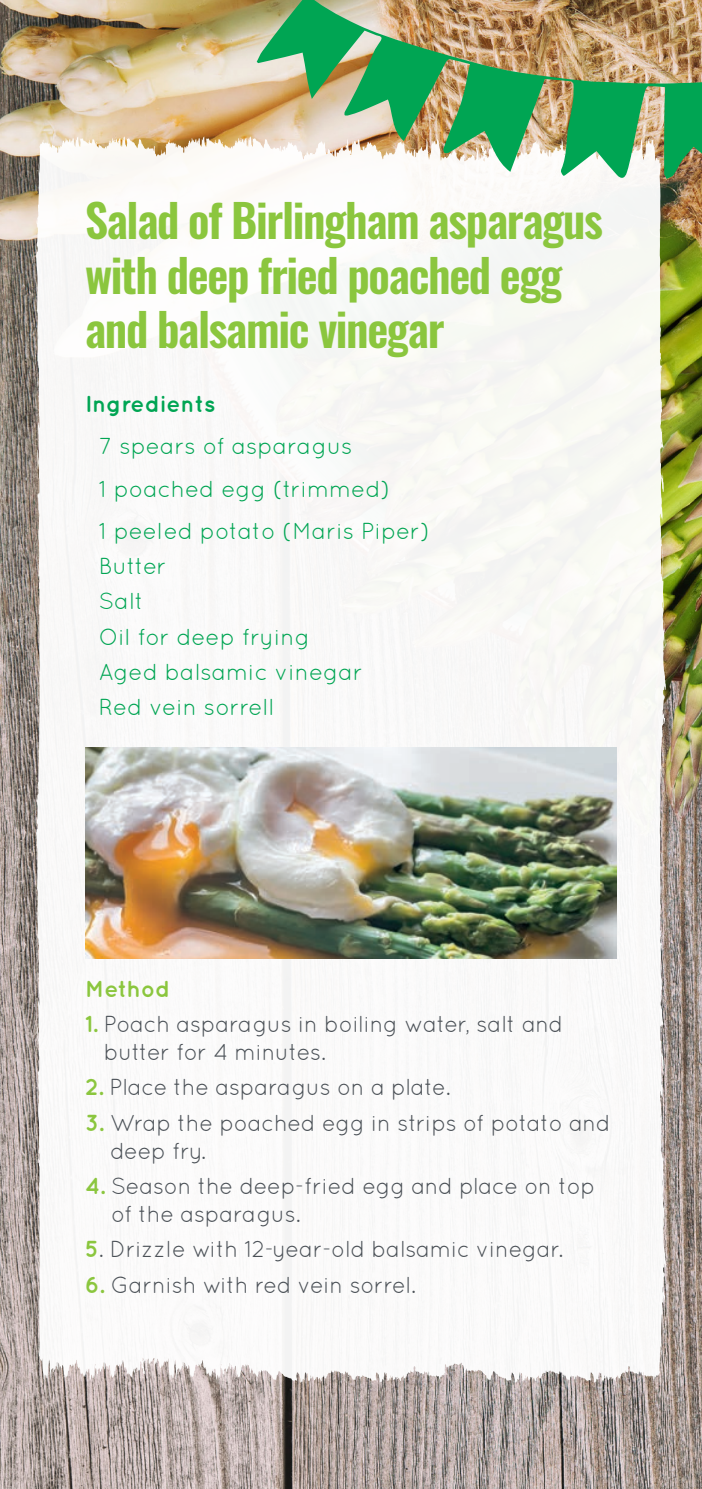
<style>
.page{position:relative;width:702px;height:1489px;background:#fff}
.page>*{position:absolute;margin:0;border:0;box-sizing:border-box;transform-origin:0 0}
.MONTH{font:600 45.5px/54.8px "Oswald";letter-spacing:-.03em;color:#8bc63e}
.Paragraph_grey{font:23px/28px "Quicksand";letter-spacing:-.01em;color:#4b5157}
.MONTH-2{font:23px "Quicksand";color:#00a553}
.MONTH-3{font:700 23px "Quicksand";color:#00a553}
.t1{font:700 23px "Quicksand";color:#8bc63e}
.s1{font-weight:700;color:#8bc63e}
</style>
<div class="page">
<img style="left:0;top:0;width:702px;height:1488px">
<svg style="left:36px;top:803px;width:182px;height:577px"></svg>
<svg style="left:218px;top:805px;width:448px;height:577px"></svg>
<svg style="left:36px;top:136px;width:221px;height:667px"></svg>
<div style="left:218px;top:138px;width:448px;height:667px;background:#f9f9f6"></div>
<img style="left:85px;top:747px;width:532px;height:211px">
<img style="left:257px;top:0;width:445px;height:180px">
<p class="MONTH" style="left:85px;top:196px;width:519px">Salad of Birlingham asparagus with deep fried poached egg and balsamic vinegar</p>
<p class="MONTH-3" style="left:85px;top:390px;width:132px">Ingredients</p>
<p class="MONTH-2" style="left:99px;top:433px;width:255px">7 spears of asparagus</p>
<p class="MONTH-2" style="left:99px;top:475px;width:293px">1 poached egg (trimmed)</p>
<p class="MONTH-2" style="left:99px;top:517px;width:332px">1 peeled potato (Maris Piper)</p>
<p class="MONTH-2" style="left:99px;top:553px;width:69px">Butter</p>
<p class="MONTH-2" style="left:99px;top:588px;width:47px">Salt</p>
<p class="MONTH-2" style="left:99px;top:623px;width:212px">Oil for deep frying</p>
<p class="MONTH-2" style="left:99px;top:658px;width:265px">Aged balsamic vinegar</p>
<p class="MONTH-2" style="left:99px;top:693px;width:177px">Red vein sorrell</p>
<p class="t1" style="left:85px;top:974px;width:87px">Method</p>
<p class="Paragraph_grey" style="left:104px;top:1009px;width:461px;text-indent:-19px"><span class="s1">1.</span> Poach asparagus in boiling water, salt and butter for 4 minutes.</p>
<p class="Paragraph_grey" style="left:85px;top:1073px;width:367px"><span class="s1">2.</span> Place the asparagus on a plate.</p>
<p class="Paragraph_grey" style="left:110px;top:1108px;width:502px;text-indent:-25px"><span class="s1">3.</span> Wrap the poached egg in strips of potato and deep fry.</p>
<p class="Paragraph_grey" style="left:111px;top:1171px;width:485px;text-indent:-26px"><span class="s1">4.</span> Season the deep-fried egg and place on top of the asparagus.</p>
<p class="Paragraph_grey" style="left:85px;top:1234px;width:479px"><span class="s1">5</span>. Drizzle with 12-year-old balsamic vinegar.</p>
<p class="Paragraph_grey" style="left:85px;top:1270px;width:332px"><span class="s1">6.</span> Garnish with red vein sorrel.</p>
</div>
